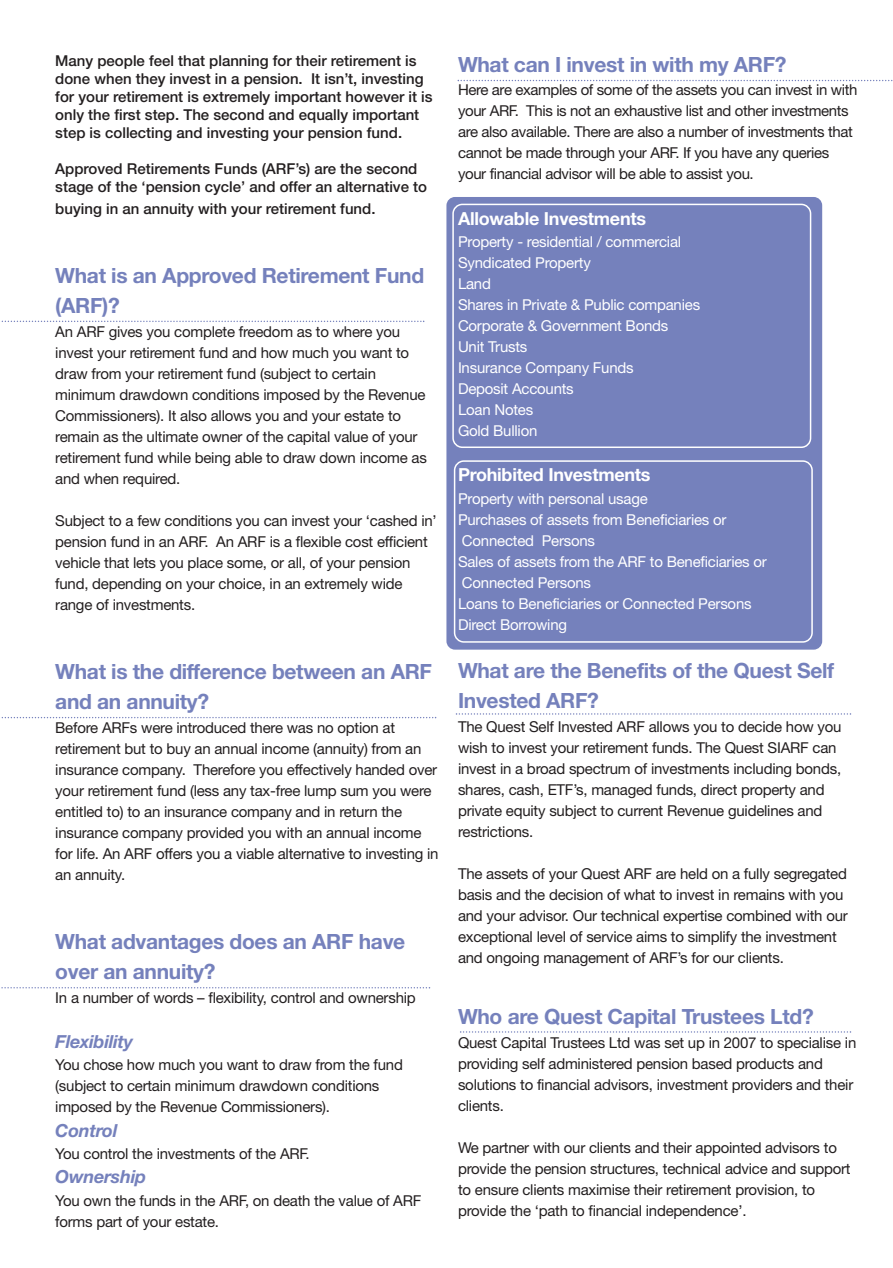
<style>
.page{position:relative;width:893px;height:1268px;background:#fff}
.page>*{position:absolute;margin:0;border:0;box-sizing:border-box;transform-origin:0 0}
.t1{font:700 21px/30px "Helvetica Neue";letter-spacing:-.015em;color:#7581bc}
.t2{font:700 18px "Helvetica Neue";letter-spacing:-.015em;color:#fff}
.t3{font:italic 700 18px "Helvetica Neue";letter-spacing:-.015em;color:#7581bc}
.t4{font:15px/21px "Helvetica Neue";letter-spacing:-.015em;color:#231f20}
.t5{font:15px/21px "Helvetica Neue";letter-spacing:-.015em;color:#fff}
.t6{font:500 15px/18px "Helvetica Neue CE";color:#231f20}
</style>
<div class="page">
<div style="left:446px;top:197px;width:376px;height:452px;background:#7581bc;border-radius:9px"></div>
<svg style="left:1px;top:987px;width:429px;height:1px"></svg>
<svg style="left:452px;top:204px;width:359px;height:244px"></svg>
<svg style="left:1px;top:320px;width:423px;height:2px"></svg>
<svg style="left:1px;top:716px;width:435px;height:2px"></svg>
<svg style="left:454px;top:460px;width:359px;height:182px"></svg>
<svg style="left:456px;top:713px;width:395px;height:1px"></svg>
<svg style="left:460px;top:1031px;width:391px;height:1px"></svg>
<svg style="left:458px;top:80px;width:435px;height:1px"></svg>
<p class="t6" style="left:55px;top:53px;width:379px">Many people feel that planning for their retirement is done when they invest in a pension. It isn’t, investing for your retirement is extremely important however it is only the first step. The second and equally important step is collecting and investing your pension fund.</p>
<p class="t6" style="left:55px;top:161px;width:373px">Approved Retirements Funds (ARF’s) are the second stage of the ‘pension cycle’ and offer an alternative to</p>
<p class="t6" style="left:55px;top:201px;width:322px">buying in an annuity with your retirement fund.</p>
<h1 class="t1" style="left:55px;top:261px;width:370px">What is an Approved Retirement Fund (ARF)?</h1>
<p class="t4" style="left:55px;top:322px;width:373px">An ARF gives you complete freedom as to where you invest your retirement fund and how much you want to draw from your retirement fund (subject to certain minimum drawdown conditions imposed by the Revenue Commissioners). It also allows you and your estate to remain as the ultimate owner of the capital value of your retirement fund while being able to draw down income as and when required.</p>
<p class="t4" style="left:55px;top:510px;width:383px">Subject to a few conditions you can invest your ‘cashed in’ pension fund in an ARF. An ARF is a flexible cost efficient vehicle that lets you place some, or all, of your pension fund, depending on your choice, in an extremely wide range of investments.</p>
<h1 class="t1" style="left:55px;top:656px;width:378px">What is the difference between an ARF and an annuity?</h1>
<p class="t4" style="left:55px;top:717px;width:385px">Before ARFs were introduced there was no option at retirement but to buy an annual income (annuity) from an insurance company. Therefore you effectively handed over your retirement fund (less any tax-free lump sum you were entitled to) to an insurance company and in return the insurance company provided you with an annual income for life. An ARF offers you a viable alternative to investing in an annuity.</p>
<h1 class="t1" style="left:55px;top:926px;width:352px">What advantages does an ARF have over an annuity?</h1>
<p class="t4" style="left:55px;top:987px;width:362px">In a number of words – flexibility, control and ownership</p>
<p class="t3" style="left:55px;top:1027px;width:79px">Flexibility</p>
<p class="t4" style="left:55px;top:1055px;width:349px">You chose how much you want to draw from the fund (subject to certain minimum drawdown conditions imposed by the Revenue Commissioners).</p>
<p class="t3" style="left:55px;top:1115px;width:64px">Control</p>
<p class="t4" style="left:55px;top:1143px;width:256px">You control the investments of the ARF.</p>
<p class="t3" style="left:55px;top:1162px;width:92px">Ownership</p>
<p class="t4" style="left:55px;top:1190px;width:368px">You own the funds in the ARF, on death the value of ARF forms part of your estate.</p>
<h1 class="t1" style="left:458px;top:50px;width:330px">What can I invest in with my ARF?</h1>
<p class="t4" style="left:458px;top:80px;width:401px">Here are examples of some of the assets you can invest in with your ARF. This is not an exhaustive list and other investments are also available. There are also a number of investments that cannot be made through your ARF. If you have any queries your financial advisor will be able to assist you.</p>
<p class="t2" style="left:458px;top:204px;width:190px">Allowable Investments</p>
<p class="t5" style="left:458px;top:232px;width:244px">Property - residential / commercial<br>Syndicated Property<br>Land<br>Shares in Private &amp; Public companies<br>Corporate &amp; Government Bonds<br>Unit Trusts<br>Insurance Company Funds<br>Deposit Accounts<br>Loan Notes<br>Gold Bullion</p>
<p class="t2" style="left:458px;top:460px;width:194px">Prohibited Investments</p>
<p class="t5" style="left:458px;top:488px;width:310px">Property with personal usage<br>Purchases of assets from Beneficiaries or<br>Connected Persons<br>Sales of assets from the ARF to Beneficiaries or<br>Connected Persons<br>Loans to Beneficiaries or Connected Persons<br>Direct Borrowing</p>
<h1 class="t1" style="left:458px;top:655px;width:378px">What are the Benefits of the Quest Self<br>Invested ARF?</h1>
<p class="t4" style="left:458px;top:716px;width:385px">The Quest Self Invested ARF allows you to decide how you wish to invest your retirement funds. The Quest SIARF can invest in a broad spectrum of investments including bonds, shares, cash, ETF’s, managed funds, direct property and private equity subject to current Revenue guidelines and restrictions.</p>
<p class="t4" style="left:458px;top:863px;width:391px">The assets of your Quest ARF are held on a fully segregated basis and the decision of what to invest in remains with you and your advisor. Our technical expertise combined with our exceptional level of service aims to simplify the investment and ongoing management of ARF’s for our clients.</p>
<h1 class="t1" style="left:458px;top:1002px;width:357px">Who are Quest Capital Trustees Ltd?</h1>
<p class="t4" style="left:458px;top:1032px;width:400px">Quest Capital Trustees Ltd was set up in 2007 to specialise in providing self administered pension based products and solutions to financial advisors, investment providers and their clients.</p>
<p class="t4" style="left:458px;top:1137px;width:394px">We partner with our clients and their appointed advisors to provide the pension structures, technical advice and support to ensure clients maximise their retirement provision, to provide the ‘path to financial independence’.</p>
</div>
